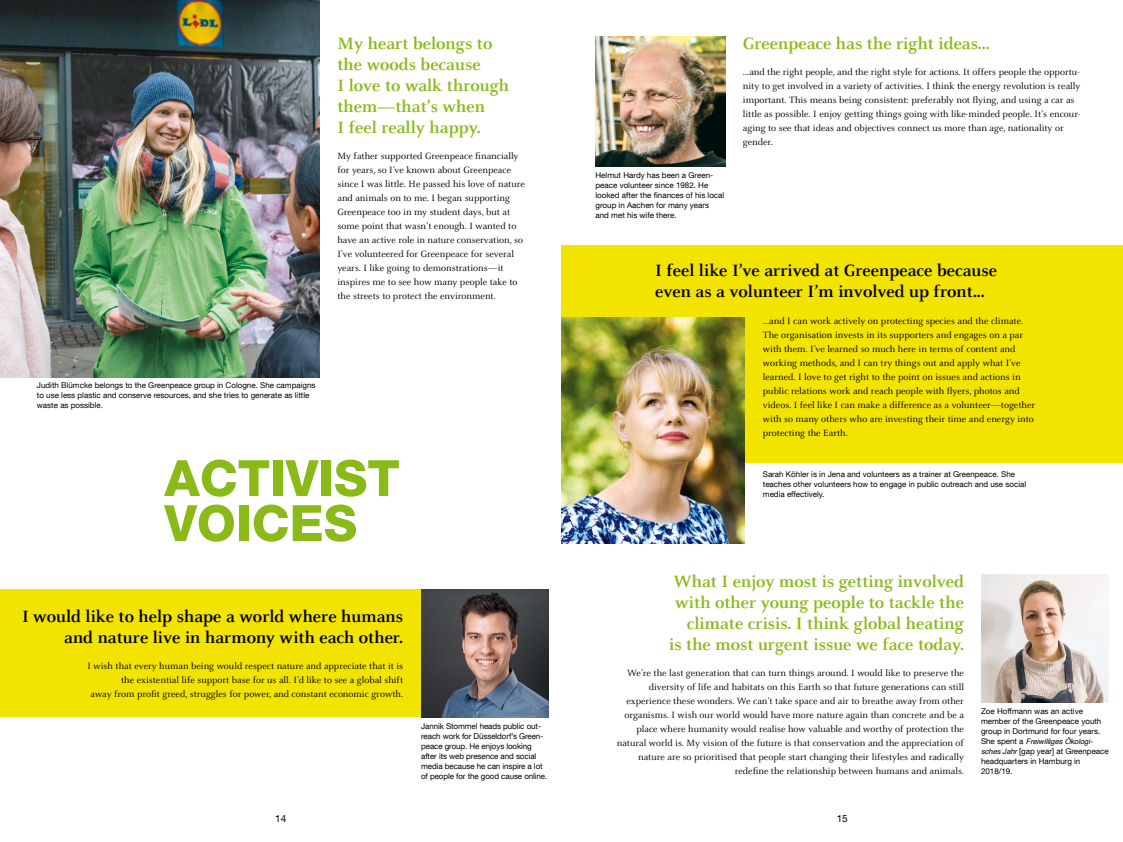
<style>
.page{position:relative;width:1123px;height:842px;background:#fff}
.page>*{position:absolute;margin:0;border:0;box-sizing:border-box;transform-origin:0 0}
.t1{font:800 50px/45px "Helvetica Neue LT Std";color:#89ba17}
.t2{font:700 18px/21px "Celeste";color:#89ba17}
.t3{font:700 18px/21px "Celeste";color:#000;text-align:right}
.t4{font:10px/14px "Celeste";color:#000}
.t5{font:10px "Helvetica Neue LT Com";color:#000}
.t6{font:8px/10px "Helvetica Neue LT Com";color:#000}
.t7{font:italic 7.5px "Helvetica";color:#000}
.s1{font-family:"Helvetica Neue LT Com";font-style:normal;font-size:8px}
.s2{font-family:"Helvetica";font-style:italic;font-size:7.5px}
</style>
<div class="page">
<div style="left:0;top:590px;width:421px;height:127px;background:#f3e400"></div>
<div style="left:561px;top:245px;width:562px;height:218px;background:#f3e400"></div>
<img style="left:595px;top:36px;width:131px;height:130px">
<img style="left:561px;top:317px;width:184px;height:226px">
<img style="left:0;top:0;width:320px;height:377px">
<img style="left:421px;top:590px;width:128px;height:127px">
<img style="left:981px;top:575px;width:127px;height:127px">
<h2 class="t2" style="left:337px;top:34px;width:173px">My heart belongs to the woods because<br>I love to walk through them—that’s when<br>I feel really happy.</h2>
<p class="t4" style="left:337px;top:149px;width:189px">My father supported Greenpeace financially for years, so I’ve known about Greenpeace since I was little. He passed his love of nature and animals on to me. I began supporting Greenpeace too in my student days, but at some point that wasn’t enough. I wanted to have an active role in nature conservation, so I’ve volunteered for Greenpeace for several years. I like going to demonstrations—it inspires me to see how many people take to the streets to protect the environment.</p>
<p class="t6" style="left:37px;top:380px;width:280px">Judith Blümcke belongs to the Greenpeace group in Cologne. She campaigns to use less plastic and conserve resources, and she tries to generate as little waste as possible.</p>
<h1 class="t1" style="left:164px;top:455px;width:237px">ACTIVIST<br>VOICES</h1>
<h2 class="t3" style="left:22px;top:606px;width:382px">I would like to help shape a world where humans and nature live in harmony with each other.</h2>
<p class="t4" style="left:87px;top:659px;width:317px;text-align:right">I wish that every human being would respect nature and appreciate that it is the existential life support base for us all. I’d like to see a global shift<br>away from profit greed, struggles for power, and constant economic growth.</p>
<p class="t6" style="left:421px;top:721px;width:128px">Jannik Stommel heads public out&shy;reach work for Düsseldorf’s Green&shy;peace group. He enjoys looking after its web presence and social media because he can inspire a lot of people for the good cause online.</p>
<p class="t6" style="left:595px;top:170px;width:130px">Helmut Hardy has been a Green&shy;peace volunteer since 1982. He looked after the finances of his local group in Aachen for many years and met his wife there.</p>
<h2 class="t2" style="left:743px;top:34px;width:248px">Greenpeace has the right ideas...</h2>
<p class="t4" style="left:743px;top:65px;width:339px">...and the right people, and the right style for actions. It offers people the opportu&shy;nity to get involved in a variety of activities. I think the energy revolution is really important. This means being consistent: preferably not flying, and using a car as little as possible. I enjoy getting things going with like-minded people. It’s encour&shy;aging to see that ideas and objectives connect us more than age, nationality or gender.</p>
<h2 class="t3" style="left:655px;top:261px;width:343px;text-align:left">I feel like I’ve arrived at Greenpeace because even as a volunteer I’m involved up front...</h2>
<p class="t4" style="left:763px;top:315px;width:274px">...and I can work actively on protecting species and the climate.<br>The organisation invests in its supporters and engages on a par with them. I’ve learned so much here in terms of content and working methods, and I can try things out and apply what I’ve learned. I love to get right to the point on issues and actions in public relations work and reach people with flyers, photos and videos. I feel like I can make a difference as a volunteer—together with so many others who are investing their time and energy into protecting the Earth.</p>
<p class="t6" style="left:763px;top:469px;width:265px">Sarah Köhler is in Jena and volunteers as a trainer at Greenpeace. She teaches other volunteers how to engage in public outreach and use social media effectively.</p>
<h2 class="t2" style="left:669px;top:572px;width:296px;text-align:right">What I enjoy most is getting involved with other young people to tackle the climate crisis. I think global heating<br>is the most urgent issue we face today.</h2>
<p class="t4" style="left:616px;top:666px;width:349px;text-align:right">We’re the last generation that can turn things around. I would like to preserve the diversity of life and habitats on this Earth so that future generations can still experience these wonders. We can’t take space and air to breathe away from other organisms. I wish our world would have more nature again than concrete and be a place where humanity would realise how valuable and worthy of protection the natural world is. My vision of the future is that conservation and the appreciation of nature are so prioritised that people start changing their lifestyles and radically redefine the relationship between humans and animals.</p>
<p class="t6" style="left:981px;top:706px;width:122px">Zoe Hoffmann was an active member of the Greenpeace youth group in Dortmund for four years.</p>
<p class="t7" style="left:981px;top:735px;width:113px"><span class="s1">She spent a</span> Freiwilliges Ökologi-</p>
<p class="t6" style="left:981px;top:746px;width:129px"><span class="s2">sches Jahr</span> [gap year] at Greenpeace headquarters in Hamburg in<br>2018/19.</p>
<p class="t5" style="left:275px;top:812px;width:13px">14</p>
<p class="t5" style="left:836px;top:812px;width:13px">15</p>
</div>
